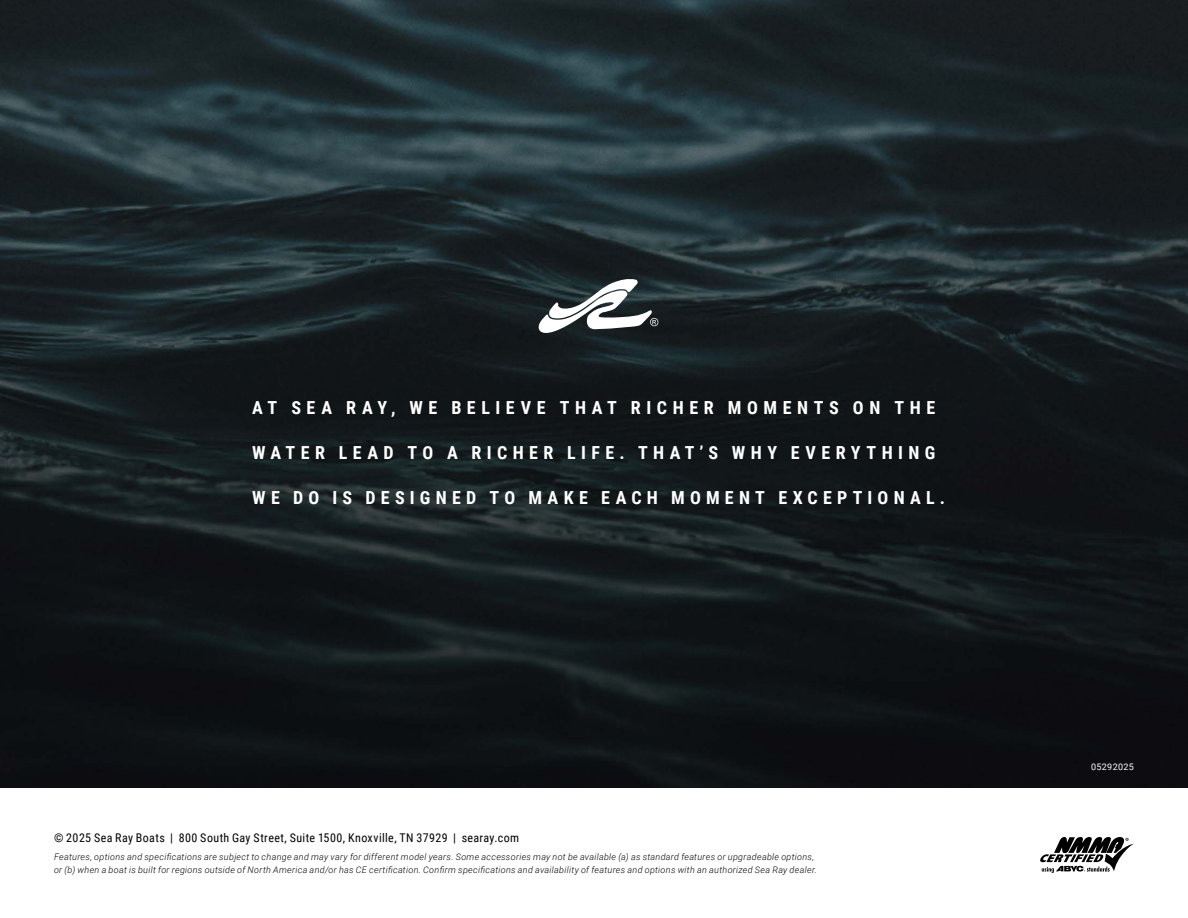
<style>
.page{position:relative;width:1188px;height:918px;background:#fff}
.page>*{position:absolute;margin:0;border:0;box-sizing:border-box;transform-origin:0 0}
.Roboto_Cond_12_30__CAPS{font:700 18px "Roboto Condensed";letter-spacing:.3em;color:#fff}
.Roboto_Cond_8_12{font:12px "Roboto Condensed";letter-spacing:.03em;color:#000}
.Roboto_6_9_Italic{font:italic 300 9px/13.5px "Roboto";letter-spacing:.035em;color:#000}
.t1{font:9px "Roboto";letter-spacing:.035em;color:#fff}
</style>
<div class="page">
<img style="left:0;top:0;width:1188px;height:787px">
<svg style="left:539px;top:279px;width:119px;height:54px"></svg>
<svg style="left:1040px;top:837px;width:94px;height:36px"></svg>
<p class="Roboto_Cond_12_30__CAPS" style="left:252px;top:395px;width:684px">AT SEA RAY, WE BELIEVE THAT RICHER MOMENTS ON THE</p>
<p class="Roboto_Cond_12_30__CAPS" style="left:252px;top:440px;width:684px">WATER LEAD TO A RICHER LIFE. THAT’S WHY EVERYTHING</p>
<p class="Roboto_Cond_12_30__CAPS" style="left:252px;top:485px;width:694px">WE DO IS DESIGNED TO MAKE EACH MOMENT EXCEPTIONAL.</p>
<p class="Roboto_Cond_8_12" style="left:54px;top:829px;width:467px">© 2025 Sea Ray Boats | 800 South Gay Street, Suite 1500, Knoxville, TN 37929 | searay.com</p>
<p class="Roboto_6_9_Italic" style="left:54px;top:849px;width:765px">Features, options and specifications are subject to change and may vary for different model years. Some accessories may not be available (a) as standard features or upgradeable options, or (b) when a boat is built for regions outside of North America and/or has CE certification. Confirm specifications and availability of features and options with an authorized Sea Ray dealer.</p>
<p class="t1" style="left:1091px;top:760px;width:44px">05292025</p>
</div>
